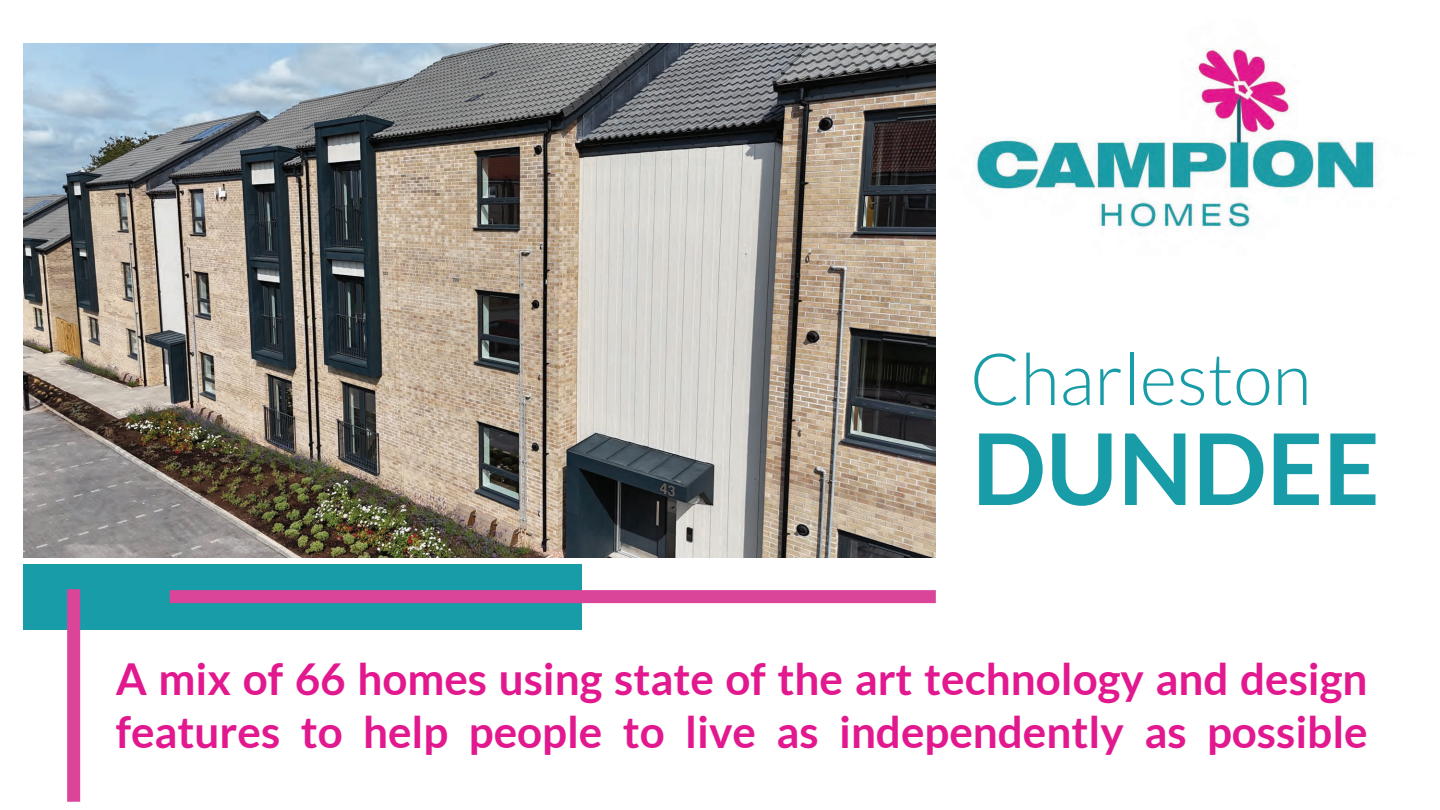
<style>
.page{position:relative;width:1440px;height:810px;background:#fff}
.page>*{position:absolute;margin:0;border:0;box-sizing:border-box;transform-origin:0 0}
.t1{font:700 98.9px "Lato";color:#189ca7}
.t2{font:300 72px "Lato";color:#189ca7}
.t3{font:700 44px/52.8px "Lato";color:#e2188f}
</style>
<div class="page">
<img style="left:975px;top:48px;width:405px;height:180px">
<div style="left:23px;top:564px;width:558px;height:65px;background:#189ca7"></div>
<div style="left:67px;top:589px;width:13px;height:213px;background:#da4599"></div>
<div style="left:170px;top:590px;width:766px;height:13px;background:#da4599"></div>
<img style="left:23px;top:44px;width:913px;height:513px">
<h2 class="t2" style="left:970px;top:341px;width:343px">Charleston</h2>
<h1 class="t1" style="left:972px;top:412px;width:409px">DUNDEE</h1>
<p class="t3" style="left:116px;top:652px;width:1254px">A mix of 66 homes using state of the art technology and design features to help people to live as independently as possible</p>
</div>
